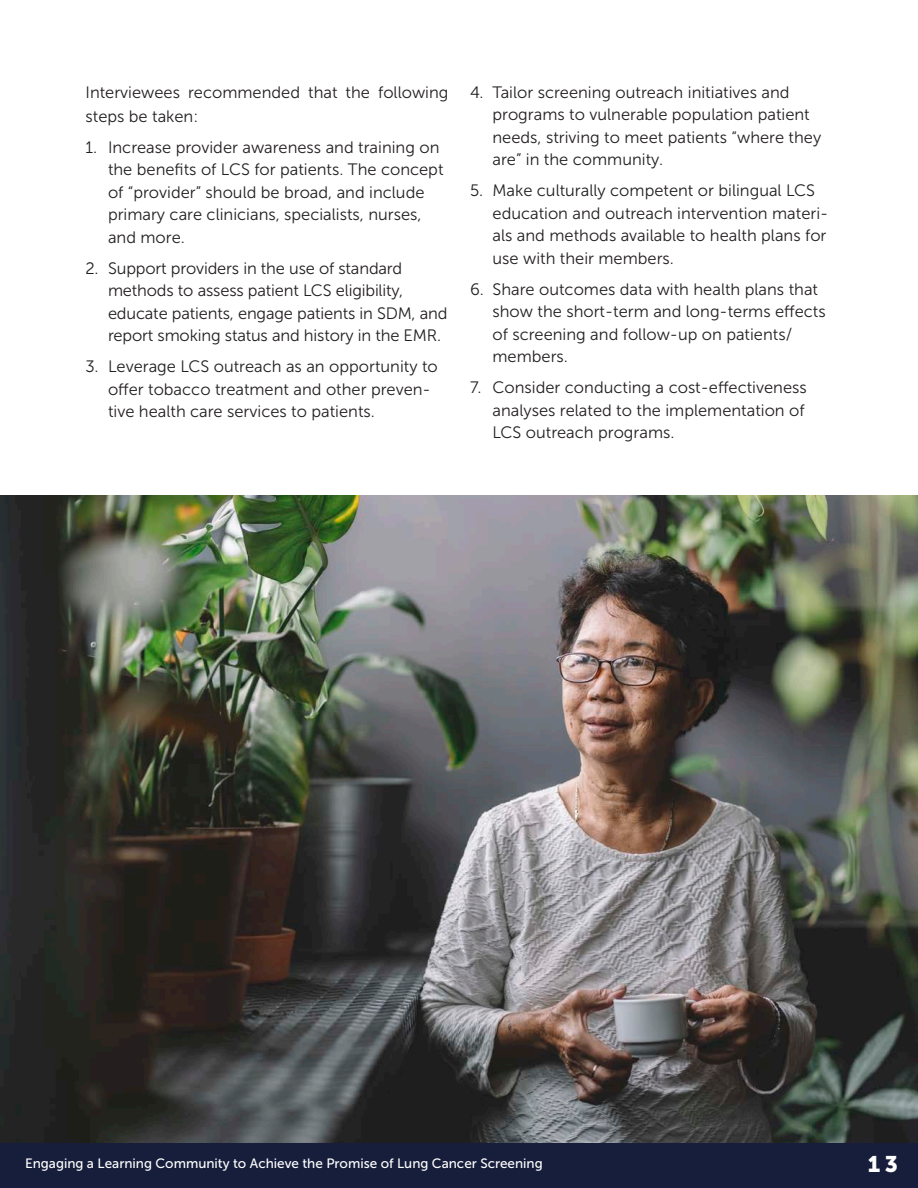
<style>
.page{position:relative;width:918px;height:1188px;background:#fff}
.page>*{position:absolute;margin:0;border:0;box-sizing:border-box;transform-origin:0 0}
.t1{font:22.5px "Museo Sans 900";color:#fff}
.Body{font:16.5px/22.5px "Museo Sans 300";color:#231f20}
.t2{font:13.5px "Museo Sans 500";color:#fff}
</style>
<div class="page">
<div style="left:0;top:1143px;width:918px;height:45px;background:#171e3c"></div>
<img style="left:0;top:495px;width:918px;height:648px">
<p class="Body" style="left:86px;top:80px;width:364px;line-height:24px">Interviewees recommended that the following steps be taken:</p>
<p class="Body" style="left:108px;top:136px;width:337px;text-indent:-22px">1. Increase provider awareness and training on the benefits of LCS for patients. The concept of “provider” should be broad, and include primary care clinicians, specialists, nurses, and more.</p>
<p class="Body" style="left:108px;top:257px;width:341px;text-indent:-22px">2. Support providers in the use of standard methods to assess patient LCS eligibility, educate patients, engage patients in SDM, and report smoking status and history in the EMR.</p>
<p class="Body" style="left:108px;top:356px;width:331px;text-indent:-22px">3. Leverage LCS outreach as an opportunity to offer tobacco treatment and other preven&shy;tive health care services to patients.</p>
<p class="Body" style="left:493px;top:81px;width:330px;text-indent:-22px">4. Tailor screening outreach initiatives and programs to vulnerable population patient needs, striving to meet patients “where they are” in the community.</p>
<p class="Body" style="left:493px;top:180px;width:337px;text-indent:-22px">5. Make culturally competent or bilingual LCS education and outreach intervention materi&shy;als and methods available to health plans for use with their members.</p>
<p class="Body" style="left:493px;top:278px;width:335px;text-indent:-22px">6. Share outcomes data with health plans that show the short-term and long-terms effects of screening and follow-up on patients/ members.</p>
<p class="Body" style="left:493px;top:377px;width:316px;text-indent:-22px">7. Consider conducting a cost-effectiveness analyses related to the implementation of<br>LCS outreach programs.</p>
<p class="t2" style="left:25px;top:1156px;width:519px">Engaging a Learning Community to Achieve the Promise of Lung Cancer Screening</p>
<h1 class="t1" style="left:868px;top:1151px;width:32px">13</h1>
</div>
